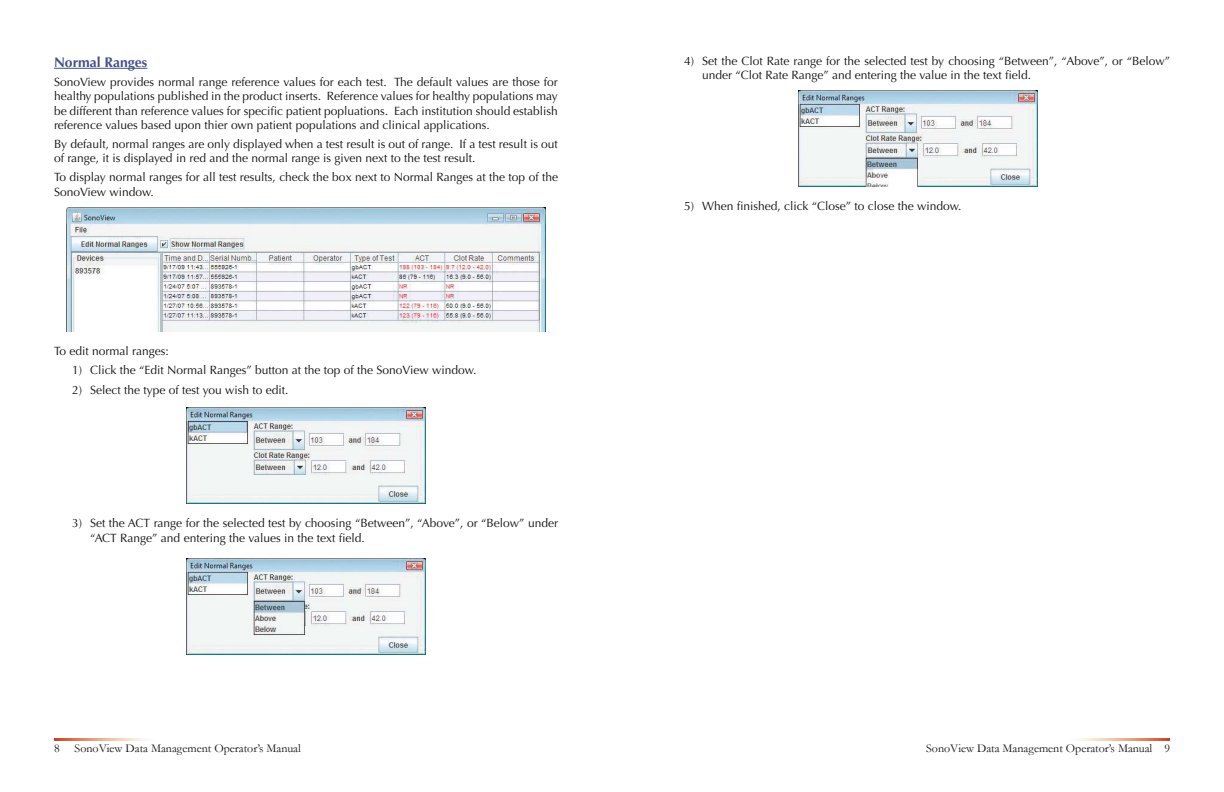
<style>
.page{position:relative;width:1224px;height:792px;background:#fff}
.page>*{position:absolute;margin:0;border:0;box-sizing:border-box;transform-origin:0 0}
.t1{font:700 14px "Optima";color:#45518a}
.t2{font:12px/14.4px "Optima";color:#121212}
.t3{font:12px "Garamond";color:#121212}
</style>
<div class="page">
<hr style="left:54px;top:68px;width:93px;height:1px;background:#45518a">
<img style="left:66px;top:207px;width:480px;height:125px">
<img style="left:186px;top:408px;width:240px;height:96px">
<img style="left:186px;top:558px;width:240px;height:96px">
<img style="left:798px;top:91px;width:240px;height:96px">
<p class="t1" style="left:54px;top:54px;width:95px">Normal Ranges</p>
<p class="t2" style="left:54px;top:75px;width:505px;text-align:justify">SonoView provides normal range reference values for each test. The default values are those for healthy populations published in the product inserts. Reference values for healthy populations may be different than reference values for specific patient popluations. Each institution should establish reference values based upon thier own patient populations and clinical applications.</p>
<p class="t2" style="left:54px;top:137px;width:505px">By default, normal ranges are only displayed when a test result is out of range. If a test result is out of range, it is displayed in red and the normal range is given next to the test result.</p>
<p class="t2" style="left:54px;top:170px;width:506px">To display normal ranges for all test results, check the box next to Normal Ranges at the top of the<br>SonoView window.</p>
<p class="t2" style="left:54px;top:344px;width:116px">To edit normal ranges:</p>
<p class="t2" style="left:72px;top:363px;width:406px">1) Click the “Edit Normal Ranges” button at the top of the SonoView window.</p>
<p class="t2" style="left:72px;top:383px;width:218px">2) Select the type of test you wish to edit.</p>
<p class="t2" style="left:90px;top:516px;width:470px;text-indent:-18px">3) Set the ACT range for the selected test by choosing “Between”, “Above”, or “Below” under “ACT Range” and entering the values in the text field.</p>
<p class="t2" style="left:702px;top:54px;width:470px;text-indent:-18px">4) Set the Clot Rate range for the selected test by choosing “Between”, “Above”, or “Below” under “Clot Rate Range” and entering the value in the text field.</p>
<p class="t2" style="left:684px;top:199px;width:279px">5) When finished, click “Close” to close the window.</p>
<p class="t3" style="left:54px;top:741px;width:7px">8</p>
<p class="t3" style="left:75px;top:741px;width:228px">SonoView Data Management Operator’s Manual</p>
<p class="t3" style="left:926px;top:741px;width:245px">SonoView Data Management Operator’s Manual 9</p>
</div>
